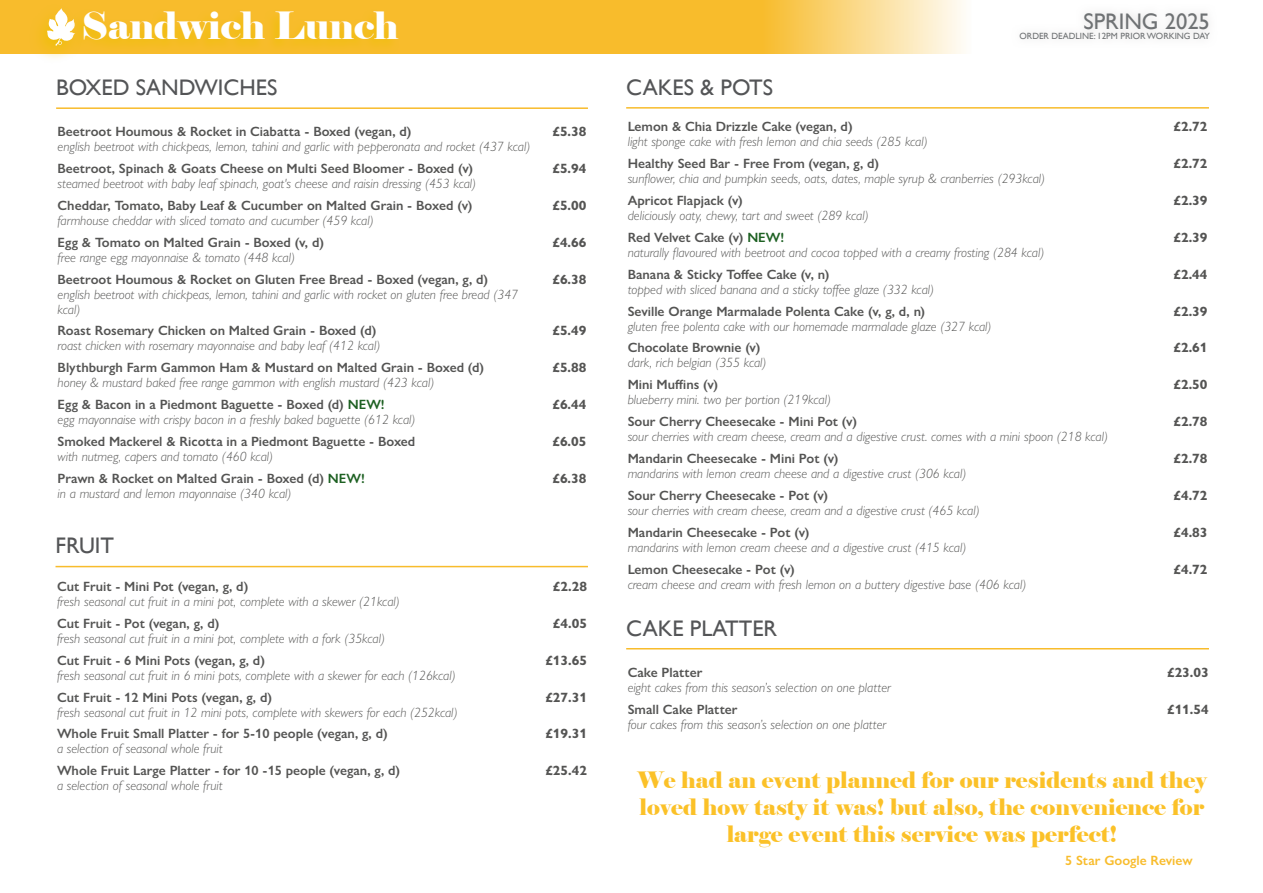
<style>
.page{position:relative;width:1263px;height:893px;background:#fff}
.page>*{position:absolute;margin:0;border:0;box-sizing:border-box;transform-origin:0 0}
.WHITE_SUB_BIG_TITLE{font:37.5px "Elephant";color:#fff}
.NEW_tag{font:22.5px/27px "Elephant";color:#fbc128;text-align:center}
.t1{font:22.5px "Gill Sans";color:#545557}
.t2{font:22.5px "Gill Sans";color:#6f7274}
.NEW_tag-2{font:italic 300 13.5px/15px "Gill Sans Nova";color:#545453}
.NEW_tag-3{font:600 13.5px/15px "Gill Sans Nova";color:#545453}
.NEW_tag-4{font:700 13.5px "Gill Sans Nova";color:#545453}
.NEW_tag-5{font:600 13.5px "Gill Sans Nova";color:#f8bc2c}
.t3{font:9px "Gill Sans";color:#6f7274}
.s1{font-weight:600;font-style:normal}
.s2{font-weight:300;font-style:italic}
.s3{font-weight:600;font-style:normal;color:#1e6123}
</style>
<div class="page">
<svg style="left:0;top:0;width:963px;height:54px;fill:#f8bc2c"></svg>
<div style="left:1011px;top:5px;width:207px;height:43px;background:#fafafa"></div>
<div style="left:28px;top:3px;width:55px;height:62px;background:#ecc000;opacity:.8"></div>
<svg style="left:47px;top:8px;width:29px;height:38px"></svg>
<div style="left:69px;top:9px;width:331px;height:46px;background:#f6bc26"></div>
<hr style="left:56px;top:107px;width:532px;height:2px;background:#f8bc2c">
<hr style="left:56px;top:566px;width:532px;height:1px;background:#f8bc2c">
<hr style="left:626px;top:648px;width:583px;height:1px;background:#f8bc2c">
<hr style="left:626px;top:107px;width:583px;height:2px;background:#f8bc2c">
<p class="WHITE_SUB_BIG_TITLE" style="left:82px;top:2px;width:318px">Sandwich Lunch</p>
<p class="t1" style="left:56px;top:75px;width:223px">BOXED SANDWICHES</p>
<p class="NEW_tag-2" style="left:58px;top:124px;width:474px"><span class="s1">Beetroot Houmous &amp; Rocket in Ciabatta - Boxed (vegan, d)<br></span>english beetroot with chickpeas, lemon, tahini and garlic with pepperonata and rocket (437 kcal)</p>
<p class="NEW_tag-4" style="left:552px;top:123px;width:36px">£5.38</p>
<p class="NEW_tag-2" style="left:58px;top:161px;width:420px"><span class="s1">Beetroot, Spinach &amp; Goats Cheese on Multi Seed Bloomer - Boxed (v) </span>steamed beetroot with baby leaf spinach, goat's cheese and raisin dressing (453 kcal)</p>
<p class="NEW_tag-4" style="left:552px;top:160px;width:36px">£5.94</p>
<p class="NEW_tag-3" style="left:58px;top:198px;width:416px">Cheddar, Tomato, Baby Leaf &amp; Cucumber on Malted Grain - Boxed (v) <span class="s2">farmhouse cheddar with sliced tomato and cucumber (459 kcal)</span></p>
<p class="NEW_tag-4" style="left:552px;top:197px;width:36px">£5.00</p>
<p class="NEW_tag-2" style="left:58px;top:234px;width:268px"><span class="s1">Egg &amp; Tomato on Malted Grain - Boxed (v, d) </span>free range egg mayonnaise &amp; tomato (448 kcal)</p>
<p class="NEW_tag-4" style="left:552px;top:234px;width:36px">£4.66</p>
<p class="NEW_tag-2" style="left:58px;top:271px;width:462px"><span class="s1">Beetroot Houmous &amp; Rocket on Gluten Free Bread - Boxed (vegan, g, d) </span>english beetroot with chickpeas, lemon, tahini and garlic with rocket on gluten free bread (347 kcal)</p>
<p class="NEW_tag-4" style="left:552px;top:271px;width:36px">£6.38</p>
<p class="NEW_tag-2" style="left:58px;top:323px;width:324px"><span class="s1">Roast Rosemary Chicken on Malted Grain - Boxed (d) </span>roast chicken with rosemary mayonnaise and baby leaf (412 kcal)</p>
<p class="NEW_tag-4" style="left:552px;top:322px;width:36px">£5.49</p>
<p class="NEW_tag-2" style="left:58px;top:360px;width:428px"><span class="s1">Blythburgh Farm Gammon Ham &amp; Mustard on Malted Grain - Boxed (d) </span>honey &amp; mustard baked free range gammon with english mustard (423 kcal)</p>
<p class="NEW_tag-4" style="left:552px;top:359px;width:36px">£5.88</p>
<p class="NEW_tag-2" style="left:58px;top:397px;width:359px"><span class="s1">Egg &amp; Bacon in a Piedmont Baguette - Boxed (d)</span> <span class="s3">NEW!<br></span>egg mayonnaise with crispy bacon in a freshly baked baguette (612 kcal)</p>
<p class="NEW_tag-4" style="left:552px;top:396px;width:36px">£6.44</p>
<p class="NEW_tag-3" style="left:58px;top:434px;width:359px">Smoked Mackerel &amp; Ricotta in a Piedmont Baguette - Boxed <span class="s2">with nutmeg, capers and tomato (460 kcal)</span></p>
<p class="NEW_tag-4" style="left:552px;top:433px;width:36px">£6.05</p>
<p class="NEW_tag-2" style="left:58px;top:470px;width:309px"><span class="s1">Prawn &amp; Rocket on Malted Grain - Boxed (d)</span> <span class="s3">NEW! </span>in a mustard and lemon mayonnaise (340 kcal)</p>
<p class="NEW_tag-4" style="left:552px;top:470px;width:36px">£6.38</p>
<p class="t1" style="left:56px;top:533px;width:60px">FRUIT</p>
<p class="NEW_tag-2" style="left:57px;top:579px;width:344px"><span class="s1">Cut Fruit - Mini Pot (vegan, g, d)<br></span>fresh seasonal cut fruit in a mini pot, complete with a skewer (21kcal)</p>
<p class="NEW_tag-4" style="left:553px;top:578px;width:36px">£2.28</p>
<p class="NEW_tag-2" style="left:57px;top:616px;width:330px"><span class="s1">Cut Fruit - Pot (vegan, g, d)<br></span>fresh seasonal cut fruit in a mini pot, complete with a fork (35kcal)</p>
<p class="NEW_tag-4" style="left:553px;top:615px;width:36px">£4.05</p>
<p class="NEW_tag-2" style="left:57px;top:652px;width:400px"><span class="s1">Cut Fruit - 6 Mini Pots (vegan, g, d)<br></span>fresh seasonal cut fruit in 6 mini pots, complete with a skewer for each (126kcal)</p>
<p class="NEW_tag-4" style="left:545px;top:652px;width:43px">£13.65</p>
<p class="NEW_tag-2" style="left:57px;top:689px;width:402px"><span class="s1">Cut Fruit - 12 Mini Pots (vegan, g, d)<br></span>fresh seasonal cut fruit in 12 mini pots, complete with skewers for each (252kcal)</p>
<p class="NEW_tag-4" style="left:545px;top:689px;width:43px">£27.31</p>
<p class="NEW_tag-3" style="left:57px;top:726px;width:332px">Whole Fruit Small Platter - for 5-10 people (vegan, g, d) <span class="s2">a selection of seasonal whole fruit</span></p>
<p class="NEW_tag-4" style="left:545px;top:725px;width:43px">£19.31</p>
<p class="NEW_tag-3" style="left:57px;top:763px;width:345px">Whole Fruit Large Platter - for 10 -15 people (vegan, g, d) <span class="s2">a selection of seasonal whole fruit</span></p>
<p class="NEW_tag-4" style="left:545px;top:762px;width:43px">£25.42</p>
<h2 class="t2" style="left:1083px;top:8px;width:128px">SPRING 2025</h2>
<p class="t1" style="left:626px;top:74px;width:148px">CAKES &amp; POTS</p>
<p class="t3" style="left:1019px;top:31px;width:192px">ORDER DEADLINE: 12PM PRIOR WORKING DAY</p>
<p class="NEW_tag-2" style="left:628px;top:119px;width:302px"><span class="s1">Lemon &amp; Chia Drizzle Cake (vegan, d)<br></span>light sponge cake with fresh lemon and chia seeds (285 kcal)</p>
<p class="NEW_tag-4" style="left:1173px;top:118px;width:36px">£2.72</p>
<p class="NEW_tag-2" style="left:628px;top:156px;width:419px"><span class="s1">Healthy Seed Bar - Free From (vegan, g, d)<br></span>sunflower, chia and pumpkin seeds, oats, dates, maple syrup &amp; cranberries (293kcal)</p>
<p class="NEW_tag-4" style="left:1173px;top:155px;width:36px">£2.72</p>
<p class="NEW_tag-2" style="left:628px;top:193px;width:243px"><span class="s1">Apricot Flapjack (v)<br></span>deliciously oaty, chewy, tart and sweet (289 kcal)</p>
<p class="NEW_tag-4" style="left:1173px;top:192px;width:36px">£2.39</p>
<p class="NEW_tag-2" style="left:628px;top:230px;width:418px"><span class="s1">Red Velvet Cake (v)</span> <span class="s3">NEW!<br></span>naturally flavoured with beetroot and cocoa topped with a creamy frosting (284 kcal)</p>
<p class="NEW_tag-4" style="left:1173px;top:229px;width:36px">£2.39</p>
<p class="NEW_tag-2" style="left:628px;top:266px;width:308px"><span class="s1">Banana &amp; Sticky Toffee Cake (v, n)<br></span>topped with sliced banana and a sticky toffee glaze (332 kcal)</p>
<p class="NEW_tag-4" style="left:1173px;top:266px;width:36px">£2.44</p>
<p class="NEW_tag-2" style="left:628px;top:303px;width:365px"><span class="s1">Seville Orange Marmalade Polenta Cake (v, g, d, n)<br></span>gluten free polenta cake with our homemade marmalade glaze (327 kcal)</p>
<p class="NEW_tag-4" style="left:1173px;top:303px;width:36px">£2.39</p>
<p class="NEW_tag-2" style="left:628px;top:340px;width:140px"><span class="s1">Chocolate Brownie (v) </span>dark, rich belgian (355 kcal)</p>
<p class="NEW_tag-4" style="left:1173px;top:339px;width:36px">£2.61</p>
<p class="NEW_tag-2" style="left:628px;top:377px;width:205px"><span class="s1">Mini Muffins (v)<br></span>blueberry mini. two per portion (219kcal)</p>
<p class="NEW_tag-4" style="left:1173px;top:376px;width:36px">£2.50</p>
<p class="NEW_tag-2" style="left:628px;top:414px;width:482px"><span class="s1">Sour Cherry Cheesecake - Mini Pot (v)<br></span>sour cherries with cream cheese, cream and a digestive crust. comes with a mini spoon (218 kcal)</p>
<p class="NEW_tag-4" style="left:1173px;top:413px;width:36px">£2.78</p>
<p class="NEW_tag-2" style="left:628px;top:451px;width:340px"><span class="s1">Mandarin Cheesecake - Mini Pot (v)<br></span>mandarins with lemon cream cheese and a digestive crust (306 kcal)</p>
<p class="NEW_tag-4" style="left:1173px;top:450px;width:36px">£2.78</p>
<p class="NEW_tag-2" style="left:628px;top:488px;width:354px"><span class="s1">Sour Cherry Cheesecake - Pot (v)<br></span>sour cherries with cream cheese, cream and a digestive crust (465 kcal)</p>
<p class="NEW_tag-4" style="left:1173px;top:487px;width:36px">£4.72</p>
<p class="NEW_tag-2" style="left:628px;top:524px;width:340px"><span class="s1">Mandarin Cheesecake - Pot (v)<br></span>mandarins with lemon cream cheese and a digestive crust (415 kcal)</p>
<p class="NEW_tag-4" style="left:1173px;top:524px;width:36px">£4.83</p>
<p class="NEW_tag-2" style="left:628px;top:561px;width:400px"><span class="s1">Lemon Cheesecake - Pot (v)<br></span>cream cheese and cream with fresh lemon on a buttery digestive base (406 kcal)</p>
<p class="NEW_tag-4" style="left:1173px;top:561px;width:36px">£4.72</p>
<p class="t1" style="left:626px;top:615px;width:153px">CAKE PLATTER</p>
<p class="NEW_tag-2" style="left:628px;top:665px;width:265px"><span class="s1">Cake Platter<br></span>eight cakes from this season’s selection on one platter</p>
<p class="NEW_tag-4" style="left:1167px;top:664px;width:43px">£23.03</p>
<p class="NEW_tag-2" style="left:628px;top:702px;width:260px"><span class="s1">Small Cake Platter<br></span>four cakes from this season’s selection on one platter</p>
<p class="NEW_tag-4" style="left:1167px;top:701px;width:43px">£11.54</p>
<p class="NEW_tag" style="left:637px;top:767px;width:571px">We had an event planned for our residents and they loved how tasty it was! but also, the convenience for large event this service was perfect!</p>
<p class="NEW_tag-5" style="left:1065px;top:852px;width:129px">5 Star Google Review</p>
</div>
